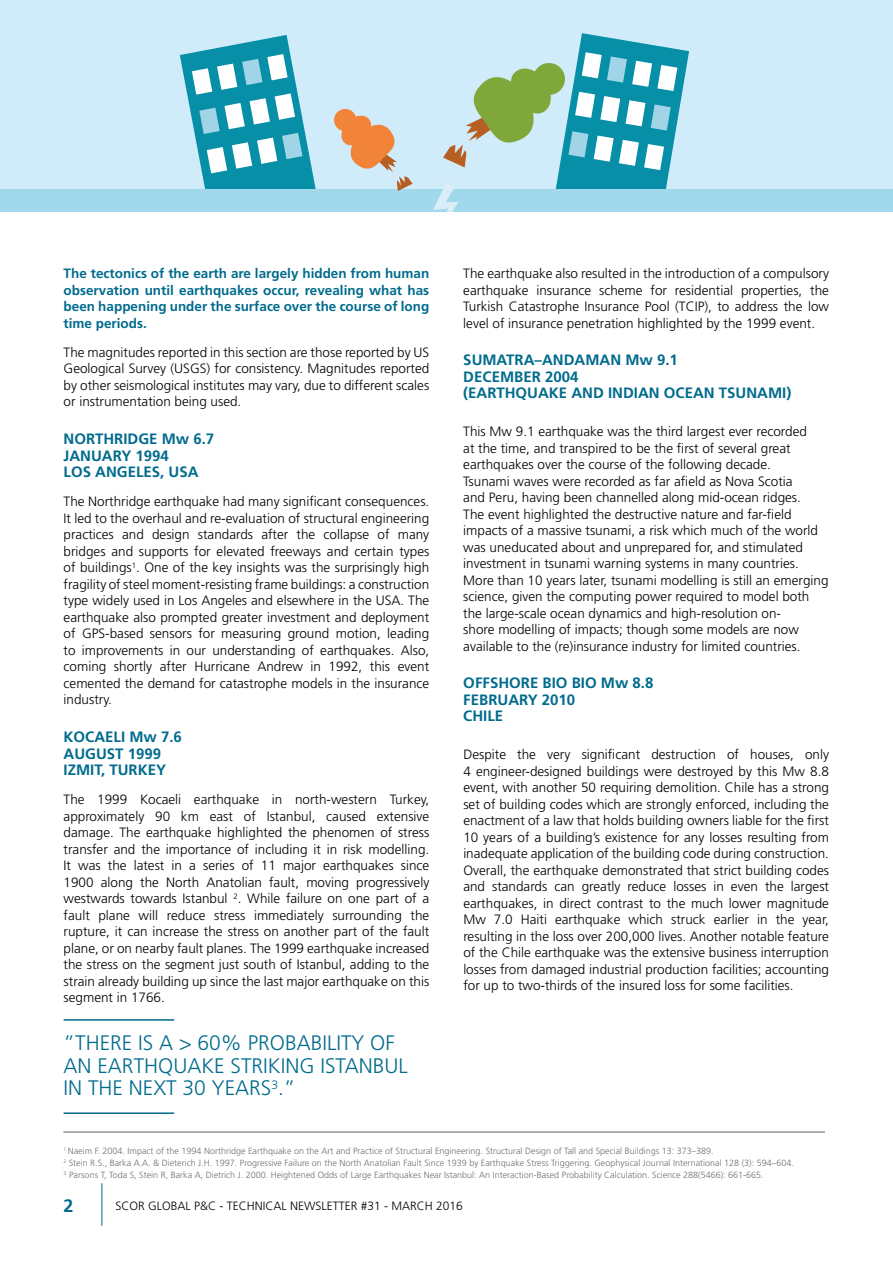
<style>
.page{position:relative;width:893px;height:1263px;background:#fff}
.page>*{position:absolute;margin:0;border:0;box-sizing:border-box;transform-origin:0 0}
.t1{font:300 21px/22.5px "Frutiger LT Std";color:#006b8d}
.t2{font:700 18px "Frutiger LT Std";color:#006b8d}
.t3{font:700 15px/16.5px "Frutiger LT Std";color:#006b8d}
.t4{font:300 13.5px/16.5px "Frutiger LT Std";color:#000;text-align:justify}
.t5{font:700 13.5px/16.5px "Frutiger LT Std";color:#006b8d;text-align:justify}
.t6{font:300 12px "Frutiger LT Std";color:#000}
.t7{font:300 9px/12px "Frutiger LT Std";color:#706f6f}
</style>
<div class="page">
<hr style="left:102px;top:1183px;width:1px;height:43px;background:#006b8d">
<div style="left:0;top:0;width:893px;height:212px;background:#d0ebf9"></div>
<hr style="left:64px;top:1019px;width:110px;height:2px;background:#006b8d">
<hr style="left:64px;top:1112px;width:110px;height:2px;background:#006b8d">
<hr style="left:63px;top:1131px;width:762px;height:1px;background:#706f6f">
<svg style="left:180px;top:35px;width:136px;height:154px"></svg>
<div style="left:0;top:189px;width:893px;height:23px;background:#a2d8eb"></div>
<svg style="left:433px;top:33px;width:256px;height:179px"></svg>
<svg style="left:334px;top:109px;width:79px;height:82px"></svg>
<p class="t5" style="left:64px;top:265px;width:367px">The tectonics of the earth are largely hidden from human observation until earthquakes occur, revealing what has been happening under the surface over the course of long time periods.</p>
<p class="t4" style="left:64px;top:344px;width:367px">The magnitudes reported in this section are those reported by US Geological Survey (USGS) for consistency. Magnitudes reported by other seismological institutes may vary, due to different scales or instrumentation being used.</p>
<p class="t3" style="left:64px;top:431px;width:152px">NORTHRIDGE Mw 6.7<br>JANUARY 1994<br>LOS ANGELES, USA</p>
<p class="t4" style="left:64px;top:494px;width:367px">The Northridge earthquake had many significant consequences.<br>It led to the overhaul and re-evaluation of structural engineering practices and design standards after the collapse of many bridges and supports for elevated freeways and certain types of buildings<sup>1</sup>. One of the key insights was the surprisingly high fragility of steel moment-resisting frame buildings: a construction type widely used in Los Angeles and elsewhere in the USA. The earthquake also prompted greater investment and deployment of GPS-based sensors for measuring ground motion, leading to improvements in our understanding of earthquakes. Also, coming shortly after Hurricane Andrew in 1992, this event cemented the demand for catastrophe models in the insurance industry.</p>
<p class="t3" style="left:64px;top:729px;width:120px">KOCAELI Mw 7.6<br>AUGUST 1999<br>IZMIT, TURKEY</p>
<p class="t4" style="left:64px;top:792px;width:367px">The 1999 Kocaeli earthquake in north-western Turkey, approximately 90 km east of Istanbul, caused extensive damage. The earthquake highlighted the phenomen of stress transfer and the importance of including it in risk modelling.<br>It was the latest in a series of 11 major earthquakes since 1900 along the North Anatolian fault, moving progressively westwards towards Istanbul <sup>2</sup>. While failure on one part of a fault plane will reduce stress immediately surrounding the rupture, it can increase the stress on another part of the fault plane, or on nearby fault planes. The 1999 earthquake increased the stress on the segment just south of Istanbul, adding to the strain already building up since the last major earthquake on this segment in 1766.</p>
<h1 class="t1" style="left:64px;top:1032px;width:346px">”THERE IS A &gt; 60% PROBABILITY OF<br>AN EARTHQUAKE STRIKING ISTANBUL<br>IN THE NEXT 30 YEARS<sup>3</sup>.”</h1>
<p class="t4" style="left:463px;top:265px;width:367px">The earthquake also resulted in the introduction of a compulsory earthquake insurance scheme for residential properties, the Turkish Catastrophe Insurance Pool (TCIP), to address the low level of insurance penetration highlighted by the 1999 event.</p>
<p class="t3" style="left:463px;top:352px;width:330px">SUMATRA–ANDAMAN Mw 9.1<br>DECEMBER 2004<br>(EARTHQUAKE AND INDIAN OCEAN TSUNAMI)</p>
<p class="t4" style="left:463px;top:423px;width:367px;text-align:left">This Mw 9.1 earthquake was the third largest ever recorded<br>at the time, and transpired to be the first of several great earthquakes over the course of the following decade.<br>Tsunami waves were recorded as far afield as Nova Scotia<br>and Peru, having been channelled along mid-ocean ridges.<br>The event highlighted the destructive nature and far-field impacts of a massive tsunami, a risk which much of the world was uneducated about and unprepared for, and stimulated investment in tsunami warning systems in many countries.<br>More than 10 years later, tsunami modelling is still an emerging science, given the computing power required to model both the large-scale ocean dynamics and high-resolution on-<br>shore modelling of impacts; though some models are now available to the (re)insurance industry for limited countries.</p>
<p class="t3" style="left:463px;top:675px;width:192px">OFFSHORE BIO BIO Mw 8.8<br>FEBRUARY 2010<br>CHILE</p>
<p class="t4" style="left:463px;top:746px;width:367px">Despite the very significant destruction of houses, only 4 engineer-designed buildings were destroyed by this Mw 8.8 event, with another 50 requiring demolition. Chile has a strong set of building codes which are strongly enforced, including the enactment of a law that holds building owners liable for the first 10 years of a building’s existence for any losses resulting from inadequate application of the building code during construction.<br>Overall, the earthquake demonstrated that strict building codes and standards can greatly reduce losses in even the largest earthquakes, in direct contrast to the much lower magnitude Mw 7.0 Haiti earthquake which struck earlier in the year, resulting in the loss over 200,000 lives. Another notable feature of the Chile earthquake was the extensive business interruption losses from damaged industrial production facilities; accounting for up to two-thirds of the insured loss for some facilities.</p>
<p class="t7" style="left:63px;top:1145px;width:732px"><sup>1</sup> Naeim F. 2004. Impact of the 1994 Northridge Earthquake on the Art and Practice of Structural Engineering. Structural Design of Tall and Special Buildings 13: 373–389.<br><sup>2</sup> Stein R.S., Barka A.A. &amp; Dieterich J.H. 1997. Progressive Failure on the North Anatolian Fault Since 1939 by Earthquake Stress Triggering. Geophysical Journal International 128 (3): 594–604.<br><sup>3</sup> Parsons T, Toda S, Stein R, Barka A, Dietrich J. 2000. Heightened Odds of Large Earthquakes Near Istanbul: An Interaction-Based Probability Calculation. Science 288(5466): 661-665.</p>
<h2 class="t2" style="left:63px;top:1195px;width:12px">2</h2>
<p class="t6" style="left:115px;top:1199px;width:349px">SCOR GLOBAL P&amp;C - TECHNICAL NEWSLETTER #31 - MARCH 2016</p>
</div>
